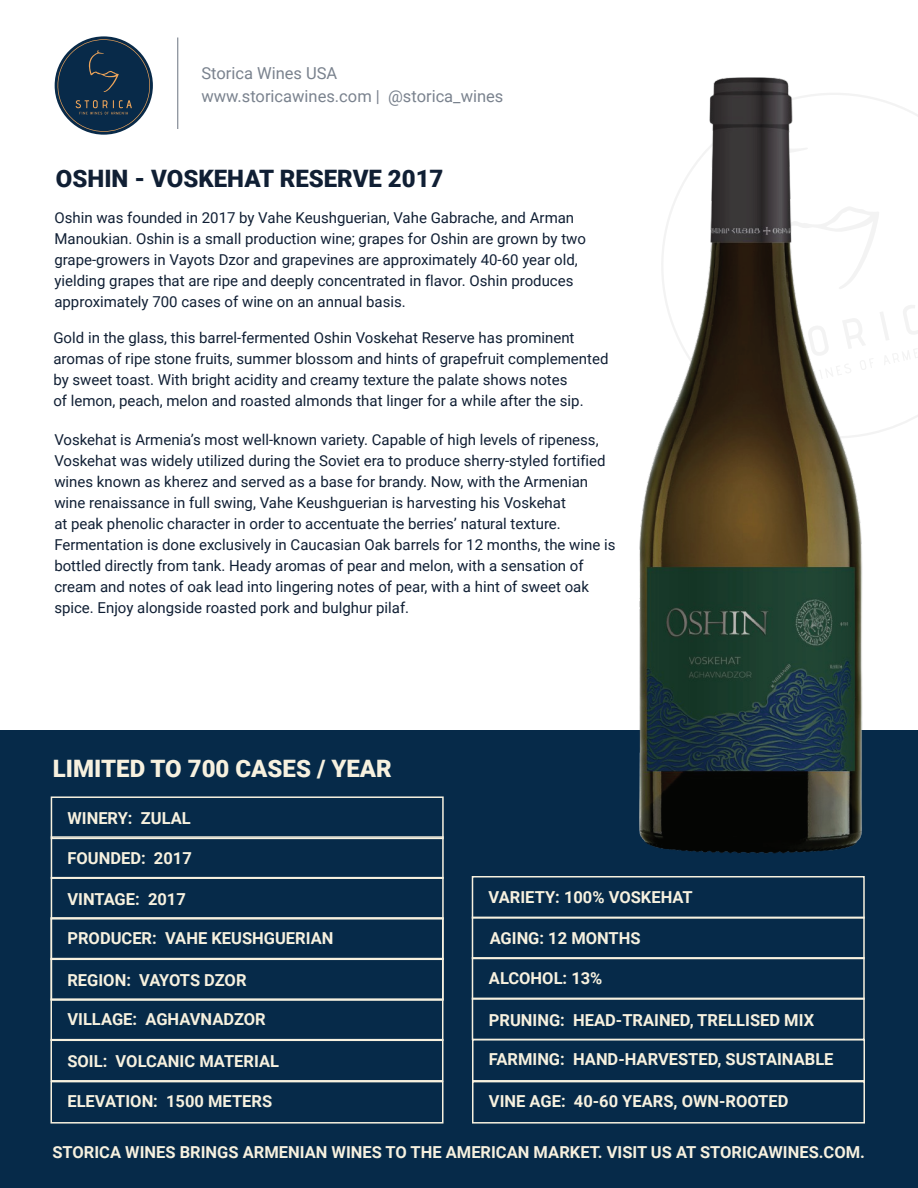
<style>
.page{position:relative;width:918px;height:1188px;background:#fff}
.page>*{position:absolute;margin:0;border:0;box-sizing:border-box;transform-origin:0 0}
.t1{font:900 24px "Roboto";color:#101f34}
.t2{font:900 24px "Roboto";color:#f7f1df}
.t3{font:700 16.5px "Roboto";color:#f7f1df}
.t4{font:16.5px/22.5px "Roboto";color:#101f34}
.t5{font:15px/21px "Roboto";color:#101f34}
</style>
<div class="page">
<div style="left:0;top:730px;width:918px;height:458px;background:#062a49"></div>
<svg style="left:883px;top:315px;width:6px;height:25px"></svg>
<svg style="left:903px;top:305px;width:15px;height:29px"></svg>
<svg style="left:884px;top:349px;width:33px;height:16px"></svg>
<div style="left:472px;top:876px;width:393px;height:43px;border:2px solid #f7f1df"></div>
<div style="left:472px;top:917px;width:393px;height:42px;border:2px solid #f7f1df"></div>
<div style="left:472px;top:957px;width:393px;height:43px;border:2px solid #f7f1df"></div>
<div style="left:472px;top:998px;width:393px;height:42px;border:2px solid #f7f1df"></div>
<div style="left:50px;top:1039px;width:393px;height:43px;border:2px solid #f7f1df"></div>
<div style="left:51px;top:877px;width:393px;height:43px;border:2px solid #f7f1df"></div>
<div style="left:51px;top:917px;width:393px;height:43px;border:2px solid #f7f1df"></div>
<div style="left:51px;top:958px;width:393px;height:43px;border:2px solid #f7f1df"></div>
<hr style="left:177px;top:38px;width:1px;height:91px;background:#101e33">
<div style="left:50px;top:1081px;width:393px;height:43px;border:2px solid #f7f1df"></div>
<div style="left:472px;top:1081px;width:393px;height:43px;border:2px solid #f7f1df"></div>
<div style="left:472px;top:1039px;width:393px;height:43px;border:2px solid #f7f1df"></div>
<div style="left:51px;top:796px;width:393px;height:43px;border:2px solid #f7f1df"></div>
<svg style="left:54px;top:39px;width:99px;height:93px"></svg>
<img style="left:624px;top:77px;width:259px;height:849px">
<p class="t4" style="left:201px;top:61px;width:304px">Storica Wines USA www.storicawines.com | @storica_wines</p>
<h1 class="t1" style="left:56px;top:162px;width:389px">OSHIN - VOSKEHAT RESERVE 2017</h1>
<p class="t5" style="left:54px;top:207px;width:533px">Oshin was founded in 2017 by Vahe Keushguerian, Vahe Gabrache, and Arman Manoukian. Oshin is a small production wine; grapes for Oshin are grown by two grape-growers in Vayots Dzor and grapevines are approximately 40-60 year old, yielding grapes that are ripe and deeply concentrated in flavor. Oshin produces approximately 700 cases of wine on an annual basis.</p>
<p class="t5" style="left:53px;top:326px;width:557px">Gold in the glass, this barrel-fermented Oshin Voskehat Reserve has prominent aromas of ripe stone fruits, summer blossom and hints of grapefruit complemented by sweet toast. With bright acidity and creamy texture the palate shows notes<br>of lemon, peach, melon and roasted almonds that linger for a while after the sip.</p>
<p class="t5" style="left:54px;top:429px;width:563px">Voskehat is Armenia’s most well-known variety. Capable of high levels of ripeness, Voskehat was widely utilized during the Soviet era to produce sherry-styled fortified wines known as kherez and served as a base for brandy. Now, with the Armenian wine renaissance in full swing, Vahe Keushguerian is harvesting his Voskehat<br>at peak phenolic character in order to accentuate the berries’ natural texture.<br>Fermentation is done exclusively in Caucasian Oak barrels for 12 months, the wine is bottled directly from tank. Heady aromas of pear and melon, with a sensation of cream and notes of oak lead into lingering notes of pear, with a hint of sweet oak spice. Enjoy alongside roasted pork and bulghur pilaf.</p>
<h1 class="t2" style="left:53px;top:751px;width:340px">LIMITED TO 700 CASES / YEAR</h1>
<p class="t3" style="left:67px;top:807px;width:125px">WINERY: ZULAL</p>
<p class="t3" style="left:67px;top:847px;width:126px">FOUNDED: 2017</p>
<p class="t3" style="left:67px;top:888px;width:120px">VINTAGE: 2017</p>
<p class="t3" style="left:67px;top:927px;width:267px">PRODUCER: VAHE KEUSHGUERIAN</p>
<p class="t3" style="left:67px;top:969px;width:181px">REGION: VAYOTS DZOR</p>
<p class="t3" style="left:67px;top:1008px;width:200px">VILLAGE: AGHAVNADZOR</p>
<p class="t3" style="left:67px;top:1050px;width:213px">SOIL: VOLCANIC MATERIAL</p>
<p class="t3" style="left:67px;top:1090px;width:206px">ELEVATION: 1500 METERS</p>
<p class="t3" style="left:489px;top:886px;width:206px">VARIETY: 100% VOSKEHAT</p>
<p class="t3" style="left:490px;top:926px;width:152px">AGING: 12 MONTHS</p>
<p class="t3" style="left:489px;top:967px;width:115px">ALCOHOL: 13%</p>
<p class="t3" style="left:489px;top:1009px;width:327px">PRUNING: HEAD-TRAINED, TRELLISED MIX</p>
<p class="t3" style="left:489px;top:1048px;width:346px">FARMING: HAND-HARVESTED, SUSTAINABLE</p>
<p class="t3" style="left:489px;top:1090px;width:301px">VINE AGE: 40-60 YEARS, OWN-ROOTED</p>
<p class="t3" style="left:52px;top:1141px;width:814px">STORICA WINES BRINGS ARMENIAN WINES TO THE AMERICAN MARKET. VISIT US AT STORICAWINES.COM.</p>
</div>
